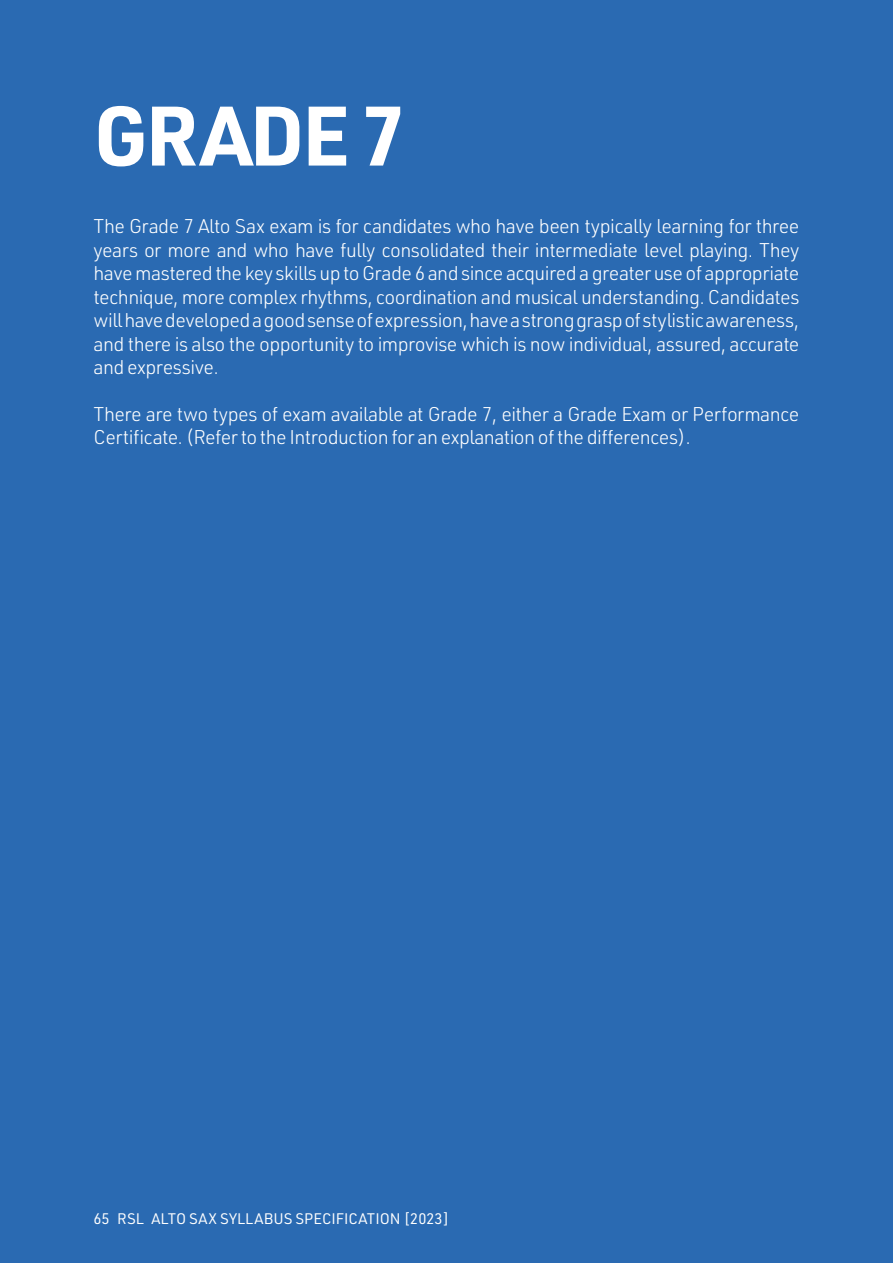
<style>
.page{position:relative;width:893px;height:1263px;background:#2a6ab2}
.page>*{position:absolute;margin:0;border:0;box-sizing:border-box;transform-origin:0 0}
.Chapter_Start___Header{font:700 82.5px "URWDIN";letter-spacing:-.03em;color:#fff}
.Chapter_Start___Text{font:300 19.5px/23.4px "URWDIN";letter-spacing:-.03em;color:#fff;text-align:justify}
.t1{font:15px "URWDIN";color:#fff}
</style>
<div class="page">
<p class="Chapter_Start___Header" style="left:94px;top:79px;width:314px">GRADE 7</p>
<p class="Chapter_Start___Text" style="left:94px;top:214px;width:707px">The Grade 7 Alto Sax exam is for candidates who have been typically learning for three years or more and who have fully consolidated their intermediate level playing. They have mastered the key skills up to Grade 6 and since acquired a greater use of appropriate technique, more complex rhythms, coordination and musical understanding. Candidates will have developed a good sense of expression, have a strong grasp of stylistic awareness, and there is also the opportunity to improvise which is now individual, assured, accurate and expressive.</p>
<p class="Chapter_Start___Text" style="left:94px;top:401px;width:707px">There are two types of exam available at Grade 7, either a Grade Exam or Performance<br>Certificate. (Refer to the Introduction for an explanation of the differences).</p>
<p class="t1" style="left:94px;top:1208px;width:76px">65 RSL ALTO</p>
<p class="t1" style="left:189px;top:1208px;width:50px">SAX SYLLABUS</p>
<p class="t1" style="left:296px;top:1208px;width:18px">SPECIFICATION</p>
<p class="t1" style="left:404px;top:1208px;width:47px">[2023]</p>
</div>
